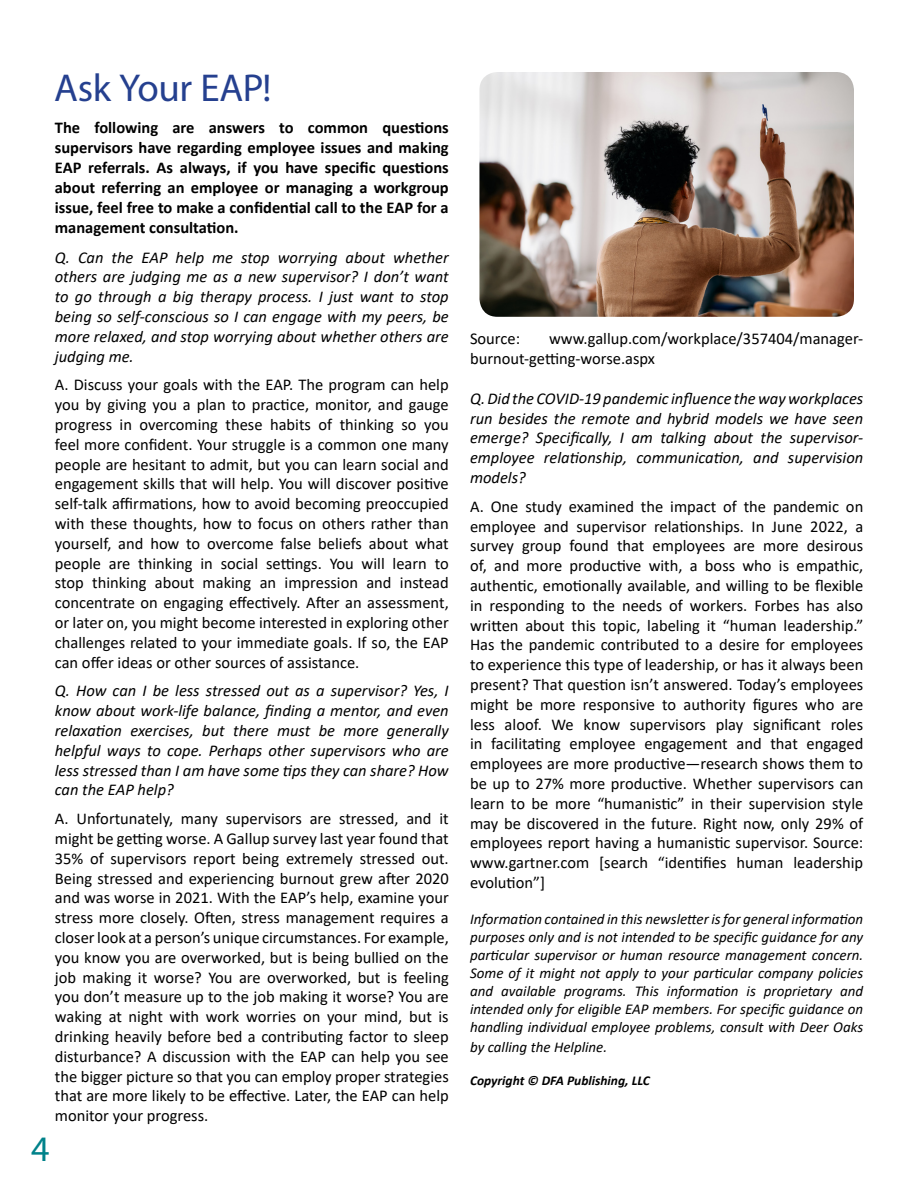
<style>
.page{position:relative;width:918px;height:1188px;background:#fff}
.page>*{position:absolute;margin:0;border:0;box-sizing:border-box;transform-origin:0 0}
.t1{font:39px "Myriad Pro";letter-spacing:-.015em;color:#25408f}
.t2{font:36px "Myriad Pro";color:#00828a}
.t3{font:16.5px/19.8px "Calibri";color:#000;text-align:justify}
.t4{font:italic 16.5px/19.8px "Calibri";color:#000;text-align:justify}
.t5{font:700 16.5px/20.1px "Calibri";color:#000;text-align:justify}
.t6{font:italic 15px/18px "Calibri";color:#000;text-align:justify}
.t7{font:italic 700 13.5px "Calibri";color:#000}
</style>
<div class="page">
<img style="left:479px;top:72px;width:375px;height:245px">
<h1 class="t1" style="left:54px;top:64px;width:219px">Ask Your EAP!</h1>
<p class="t5" style="left:55px;top:117px;width:395px">The following are answers to common questions supervisors have regarding employee issues and making EAP referrals. As always, if you have specific questions about referring an employee or managing a workgroup issue, feel free to make a confidential call to the EAP for a management consultation.</p>
<p class="t4" style="left:55px;top:246px;width:395px">Q. Can the EAP help me stop worrying about whether others are judging me as a new supervisor? I don’t want to go through a big therapy process. I just want to stop being so self-conscious so I can engage with my peers, be more relaxed, and stop worrying about whether others are judging me.</p>
<p class="t3" style="left:55px;top:375px;width:395px">A. Discuss your goals with the EAP. The program can help you by giving you a plan to practice, monitor, and gauge progress in overcoming these habits of thinking so you feel more confident. Your struggle is a common one many people are hesitant to admit, but you can learn social and engagement skills that will help. You will discover positive self-talk affirmations, how to avoid becoming preoccupied with these thoughts, how to focus on others rather than yourself, and how to overcome false beliefs about what people are thinking in social settings. You will learn to stop thinking about making an impression and instead concentrate on engaging effectively. After an assessment, or later on, you might become interested in exploring other challenges related to your immediate goals. If so, the EAP can offer ideas or other sources of assistance.</p>
<p class="t4" style="left:55px;top:680px;width:395px">Q. How can I be less stressed out as a supervisor? Yes, I know about work-life balance, finding a mentor, and even relaxation exercises, but there must be more generally helpful ways to cope. Perhaps other supervisors who are less stressed than I am have some tips they can share? How can the EAP help?</p>
<p class="t3" style="left:55px;top:808px;width:395px">A. Unfortunately, many supervisors are stressed, and it might be getting worse. A Gallup survey last year found that 35% of supervisors report being extremely stressed out.<br>Being stressed and experiencing burnout grew after 2020 and was worse in 2021. With the EAP’s help, examine your stress more closely. Often, stress management requires a closer look at a person’s unique circumstances. For example, you know you are overworked, but is being bullied on the job making it worse? You are overworked, but is feeling you don’t measure up to the job making it worse? You are waking at night with work worries on your mind, but is drinking heavily before bed a contributing factor to sleep disturbance? A discussion with the EAP can help you see the bigger picture so that you can employ proper strategies that are more likely to be effective. Later, the EAP can help monitor your progress.</p>
<h2 class="t2" style="left:31px;top:1127px;width:20px">4</h2>
<p class="t3" style="left:470px;top:329px;width:395px;text-indent:79px">www.gallup.com/workplace/357404/manager&shy;burnout-getting-worse.aspx</p>
<p class="t4" style="left:470px;top:388px;width:395px">Q. Did the COVID-19 pandemic influence the way workplaces run besides the remote and hybrid models we have seen emerge? Specifically, I am talking about the supervisor&shy;employee relationship, communication, and supervision models?</p>
<p class="t3" style="left:470px;top:496px;width:395px">A. One study examined the impact of the pandemic on employee and supervisor relationships. In June 2022, a survey group found that employees are more desirous of, and more productive with, a boss who is empathic, authentic, emotionally available, and willing to be flexible in responding to the needs of workers. Forbes has also written about this topic, labeling it “human leadership.” Has the pandemic contributed to a desire for employees to experience this type of leadership, or has it always been present? That question isn’t answered. Today’s employees might be more responsive to authority figures who are less aloof. We know supervisors play significant roles in facilitating employee engagement and that engaged employees are more productive—research shows them to be up to 27% more productive. Whether supervisors can learn to be more “humanistic” in their supervision style may be discovered in the future. Right now, only 29% of employees report having a humanistic supervisor. Source: www.gartner.com [search “identifies human leadership evolution”]</p>
<p class="t6" style="left:470px;top:909px;width:395px">Information contained in this newsletter is for general information purposes only and is not intended to be specific guidance for any particular supervisor or human resource management concern.<br>Some of it might not apply to your particular company policies and available programs. This information is proprietary and intended only for eligible EAP members. For specific guidance on handling individual employee problems, consult with Deer Oaks</p>
<p class="t6" style="left:470px;top:1038px;width:139px">by calling the Helpline.</p>
<p class="t7" style="left:470px;top:1071px;width:181px">Copyright © DFA Publishing, LLC</p>
<p class="t3" style="left:470px;top:329px;width:52px">Source:</p>
</div>
